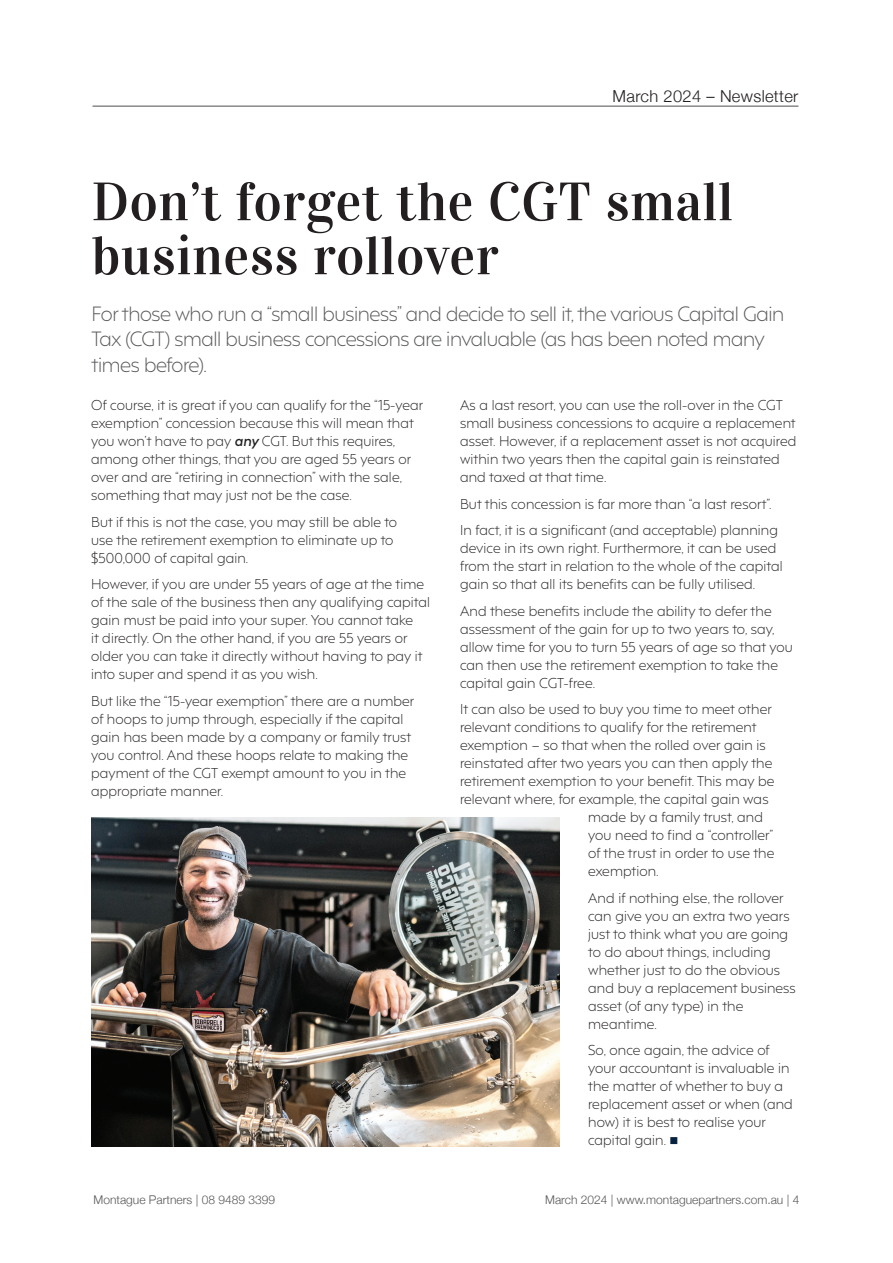
<style>
.page{position:relative;width:893px;height:1263px;background:#fff}
.page>*{position:absolute;margin:0;border:0;box-sizing:border-box;transform-origin:0 0}
.t1{font:54px/54px "Vidaloka";letter-spacing:.01em;color:#231f20}
.t2{font:300 19.5px/25.5px "F37 Hooj";letter-spacing:-.02em;color:#57585a}
.t3{font:300 16.5px "Helvetica Neue";letter-spacing:.02em;color:#231f20}
.t4{font:300 13.5px/18px "F37 Hooj";letter-spacing:.01em;color:#231f20}
.t5{font:300 12px "Helvetica Neue";color:#57585a}
.s1{font-weight:600;font-style:italic}
.s2{color:#062240}
</style>
<div class="page">
<hr style="left:93px;top:106px;width:705px;height:1px;background:#231f20">
<img style="left:92px;top:818px;width:468px;height:328px">
<p class="t3" style="left:613px;top:83px;width:187px">March 2024 – Newsletter</p>
<h1 class="t1" style="left:92px;top:175px;width:643px">Don’t forget the CGT small business rollover</h1>
<h2 class="t2" style="left:92px;top:299px;width:694px">For those who run a “small business” and decide to sell it, the various Capital Gain<br>Tax (CGT) small business concessions are invaluable (as has been noted many times before).</h2>
<p class="t4" style="left:91px;top:395px;width:334px">Of course, it is great if you can qualify for the “15-year exemption” concession because this will mean that you won’t have to pay <span class="s1">any</span> CGT. But this requires, among other things, that you are aged 55 years or over and are “retiring in connection” with the sale, something that may just not be the case.</p>
<p class="t4" style="left:91px;top:511px;width:307px">But if this is not the case, you may still be able to use the retirement exemption to eliminate up to $500,000 of capital gain.</p>
<p class="t4" style="left:91px;top:574px;width:340px">However, if you are under 55 years of age at the time of the sale of the business then any qualifying capital gain must be paid into your super. You cannot take<br>it directly. On the other hand, if you are 55 years or older you can take it directly without having to pay it into super and spend it as you wish.</p>
<p class="t4" style="left:91px;top:690px;width:325px">But like the “15-year exemption” there are a number of hoops to jump through, especially if the capital gain has been made by a company or family trust you control. And these hoops relate to making the payment of the CGT exempt amount to you in the appropriate manner.</p>
<p class="t4" style="left:460px;top:395px;width:338px">As a last resort, you can use the roll-over in the CGT small business concessions to acquire a replacement asset. However, if a replacement asset is not acquired within two years then the capital gain is reinstated and taxed at that time.</p>
<p class="t4" style="left:460px;top:489px;width:319px;line-height:26.5px">But this concession is far more than “a last resort”.<br>In fact, it is a significant (and acceptable) planning</p>
<p class="t4" style="left:460px;top:538px;width:324px">device in its own right. Furthermore, it can be used from the start in relation to the whole of the capital gain so that all its benefits can be fully utilised.</p>
<p class="t4" style="left:460px;top:600px;width:334px">And these benefits include the ability to defer the assessment of the gain for up to two years to, say, allow time for you to turn 55 years of age so that you can then use the retirement exemption to take the capital gain CGT-free.</p>
<p class="t4" style="left:460px;top:699px;width:313px">It can also be used to buy you time to meet other</p>
<p class="t4" style="left:460px;top:717px;width:298px">relevant conditions to qualify for the retirement</p>
<p class="t4" style="left:460px;top:735px;width:307px">exemption – so that when the rolled over gain is</p>
<p class="t4" style="left:460px;top:753px;width:314px">reinstated after two years you can then apply the</p>
<p class="t4" style="left:460px;top:771px;width:316px">retirement exemption to your benefit. This may be</p>
<p class="t4" style="left:460px;top:789px;width:310px">relevant where, for example, the capital gain was</p>
<p class="t4" style="left:588px;top:807px;width:176px">made by a family trust, and</p>
<p class="t4" style="left:588px;top:825px;width:187px">you need to find a “controller”</p>
<p class="t4" style="left:588px;top:843px;width:188px">of the trust in order to use the</p>
<p class="t4" style="left:588px;top:861px;width:72px">exemption.</p>
<p class="t4" style="left:588px;top:887px;width:209px">And if nothing else, the rollover can give you an extra two years just to think what you are going to do about things, including whether just to do the obvious and buy a replacement business asset (of any type) in the meantime.</p>
<p class="t4" style="left:588px;top:1039px;width:206px">So, once again, the advice of your accountant is invaluable in the matter of whether to buy a replacement asset or when (and how) it is best to realise your capital gain. <span class="s2">■</span></p>
<p class="t5" style="left:94px;top:1190px;width:183px">Montague Partners | 08 9489 3399</p>
<p class="t5" style="left:545px;top:1190px;width:256px">March 2024 | www.montaguepartners.com.au | 4</p>
</div>
